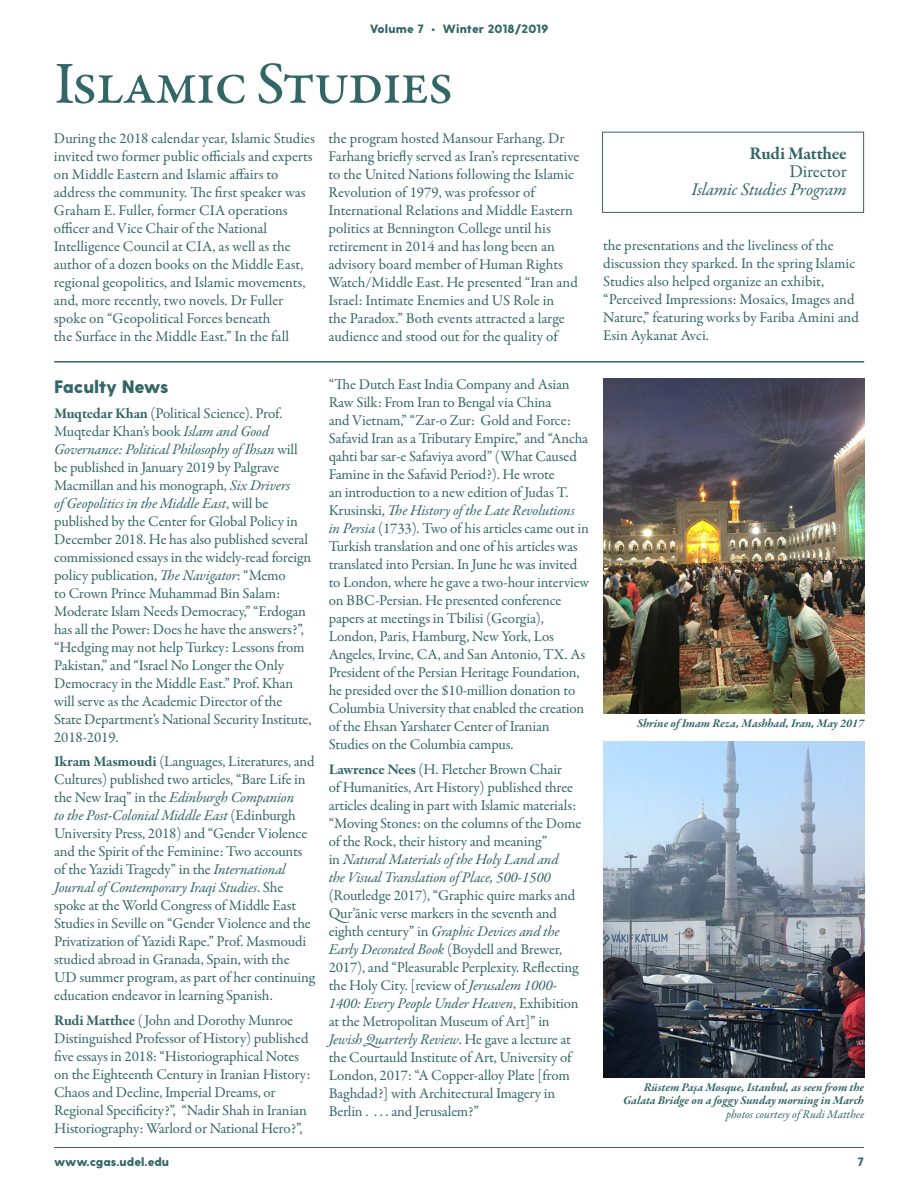
<style>
.page{position:relative;width:918px;height:1188px;background:#fff}
.page>*{position:absolute;margin:0;border:0;box-sizing:border-box;transform-origin:0 0}
.t1{font:500 60px "Garamond Premr Pro";letter-spacing:-.03em;color:#336667}
.t2{font:italic 18px "Garamond Premr Pro";letter-spacing:-.01em;color:#336667}
.t3{font:800 18px "Greycliff CF";letter-spacing:-.01em;color:#336667}
.t4{font:700 18px "Garamond Premr Pro";letter-spacing:-.015em;color:#336667}
.t5{font:18px "Garamond Premr Pro";letter-spacing:-.015em;color:#336667}
.t6{font:15px/18px "Garamond Premr Pro";letter-spacing:-.01em;color:#336667}
.t7{font:italic 700 12px/13.5px "Garamond Premr Pro";color:#336667;text-align:right}
.t8{font:800 12px "Greycliff CF";color:#336667}
.t9{font:italic 12px "Garamond Premr Pro";letter-spacing:-.005em;color:#336667}
.s1{font-weight:700}
.s2{font-style:italic}
</style>
<div class="page">
<hr style="left:54px;top:1147px;width:810px;height:1px;background:#336667">
<div style="left:602px;top:132px;width:262px;height:81px;border:1px solid #336667"></div>
<hr style="left:54px;top:361px;width:810px;height:2px;background:#336667">
<img style="left:603px;top:378px;width:261px;height:336px">
<img style="left:603px;top:742px;width:261px;height:335px">
<p class="t8" style="left:370px;top:21px;width:180px">Volume 7 • Winter 2018/2019</p>
<h1 class="t1" style="left:54px;top:48px;width:401px">Islamic Studies</h1>
<p class="t6" style="left:54px;top:129px;width:262px">During the 2018 calendar year, Islamic Studies invited two former public officials and experts on Middle Eastern and Islamic affairs to address the community. The first speaker was Graham E. Fuller, former CIA operations officer and Vice Chair of the National Intelligence Council at CIA, as well as the author of a dozen books on the Middle East, regional geopolitics, and Islamic movements, and, more recently, two novels. Dr Fuller spoke on “Geopolitical Forces beneath<br>the Surface in the Middle East.” In the fall</p>
<p class="t6" style="left:329px;top:129px;width:252px">the program hosted Mansour Farhang. Dr Farhang briefly served as Iran’s representative to the United Nations following the Islamic Revolution of 1979, was professor of International Relations and Middle Eastern politics at Bennington College until his retirement in 2014 and has long been an advisory board member of Human Rights Watch/Middle East. He presented “Iran and Israel: Intimate Enemies and US Role in<br>the Paradox.” Both events attracted a large audience and stood out for the quality of</p>
<p class="t3" style="left:54px;top:375px;width:116px">Faculty News</p>
<p class="t6" style="left:54px;top:404px;width:259px"><span class="s1">Muqtedar Khan</span> (Political Science). Prof.<br>Muqtedar Khan’s book <span class="s2">Islam and Good Governance: Political Philosophy of Ihsan</span> will be published in January 2019 by Palgrave Macmillan and his monograph, <span class="s2">Six Drivers<br>of Geopolitics in the Middle East</span>, will be published by the Center for Global Policy in December 2018. He has also published several commissioned essays in the widely-read foreign policy publication, <span class="s2">The Navigator</span>: “Memo<br>to Crown Prince Muhammad Bin Salam:<br>Moderate Islam Needs Democracy,” “Erdogan has all the Power: Does he have the answers?”, “Hedging may not help Turkey: Lessons from Pakistan,” and “Israel No Longer the Only Democracy in the Middle East.” Prof. Khan will serve as the Academic Director of the State Department’s National Security Institute, 2018-2019.</p>
<p class="t6" style="left:54px;top:753px;width:262px"><span class="s1">Ikram Masmoudi</span> (Languages, Literatures, and Cultures) published two articles, “Bare Life in the New Iraq” in the <span class="s2">Edinburgh Companion<br>to the Post-Colonial Middle East</span> (Edinburgh University Press, 2018) and “Gender Violence and the Spirit of the Feminine: Two accounts of the Yazidi Tragedy” in the <span class="s2">International Journal of Contemporary Iraqi Studies</span>. She spoke at the World Congress of Middle East Studies in Seville on “Gender Violence and the Privatization of Yazidi Rape.” Prof. Masmoudi studied abroad in Granada, Spain, with the UD summer program, as part of her continuing education endeavor in learning Spanish.</p>
<p class="t6" style="left:54px;top:1012px;width:258px"><span class="s1">Rudi Matthee</span> (John and Dorothy Munroe Distinguished Professor of History) published five essays in 2018: “Historiographical Notes on the Eighteenth Century in Iranian History:<br>Chaos and Decline, Imperial Dreams, or Regional Specificity?”, “Nadir Shah in Iranian Historiography: Warlord or National Hero?”,</p>
<p class="t6" style="left:329px;top:376px;width:262px">“The Dutch East India Company and Asian Raw Silk: From Iran to Bengal via China<br>and Vietnam,” “Zar-o Zur: Gold and Force:<br>Safavid Iran as a Tributary Empire,” and “Ancha qahti bar sar-e Safaviya avord” (What Caused Famine in the Safavid Period?). He wrote<br>an introduction to a new edition of Judas T.<br>Krusinski, <span class="s2">The History of the Late Revolutions in Persia</span> (1733). Two of his articles came out in Turkish translation and one of his articles was translated into Persian. In June he was invited to London, where he gave a two-hour interview on BBC-Persian. He presented conference papers at meetings in Tbilisi (Georgia), London, Paris, Hamburg, New York, Los Angeles, Irvine, CA, and San Antonio, TX. As President of the Persian Heritage Foundation, he presided over the $10-million donation to Columbia University that enabled the creation of the Ehsan Yarshater Center of Iranian Studies on the Columbia campus.</p>
<p class="t6" style="left:329px;top:761px;width:254px"><span class="s1">Lawrence Nees</span> (H. Fletcher Brown Chair<br>of Humanities, Art History) published three articles dealing in part with Islamic materials: “Moving Stones: on the columns of the Dome of the Rock, their history and meaning”<br>in <span class="s2">Natural Materials of the Holy Land and<br>the Visual Translation of Place, 500-1500</span></p>
<p class="t6" style="left:329px;top:887px;width:251px">(Routledge 2017), “Graphic quire marks and Qur’ānic verse markers in the seventh and eighth century” in <span class="s2">Graphic Devices and the Early Decorated Book</span> (Boydell and Brewer, 2017), and “Pleasurable Perplexity. Reflecting the Holy City. [review of <span class="s2">Jerusalem 1000- 1400: Every People Under Heaven</span>, Exhibition at the Metropolitan Museum of Art]” in <span class="s2">Jewish Quarterly Review</span>. He gave a lecture at the Courtauld Institute of Art, University of London, 2017: “A Copper-alloy Plate [from Baghdad?] with Architectural Imagery in Berlin . . . . and Jerusalem?”</p>
<p class="t4" style="left:750px;top:142px;width:99px">Rudi Matthee</p>
<p class="t5" style="left:789px;top:160px;width:59px">Director</p>
<p class="t2" style="left:691px;top:178px;width:157px">Islamic Studies Program</p>
<p class="t6" style="left:603px;top:237px;width:257px">the presentations and the liveliness of the discussion they sparked. In the spring Islamic Studies also helped organize an exhibit, “Perceived Impressions: Mosaics, Images and Nature,” featuring works by Fariba Amini and Esin Aykanat Avci.</p>
<p class="t7" style="left:637px;top:718px;width:229px">Shrine of Imam Reza, Mashhad, Iran, May 2017</p>
<p class="t7" style="left:623px;top:1081px;width:243px">Rüstem Paşa Mosque, Istanbul, as seen from the<br>Galata Bridge on a foggy Sunday morning in March</p>
<p class="t9" style="left:726px;top:1107px;width:140px">photos courtesy of Rudi Matthee</p>
<p class="t8" style="left:54px;top:1155px;width:117px">www.cgas.udel.edu</p>
<p class="t8" style="left:857px;top:1155px;width:8px">7</p>
</div>
